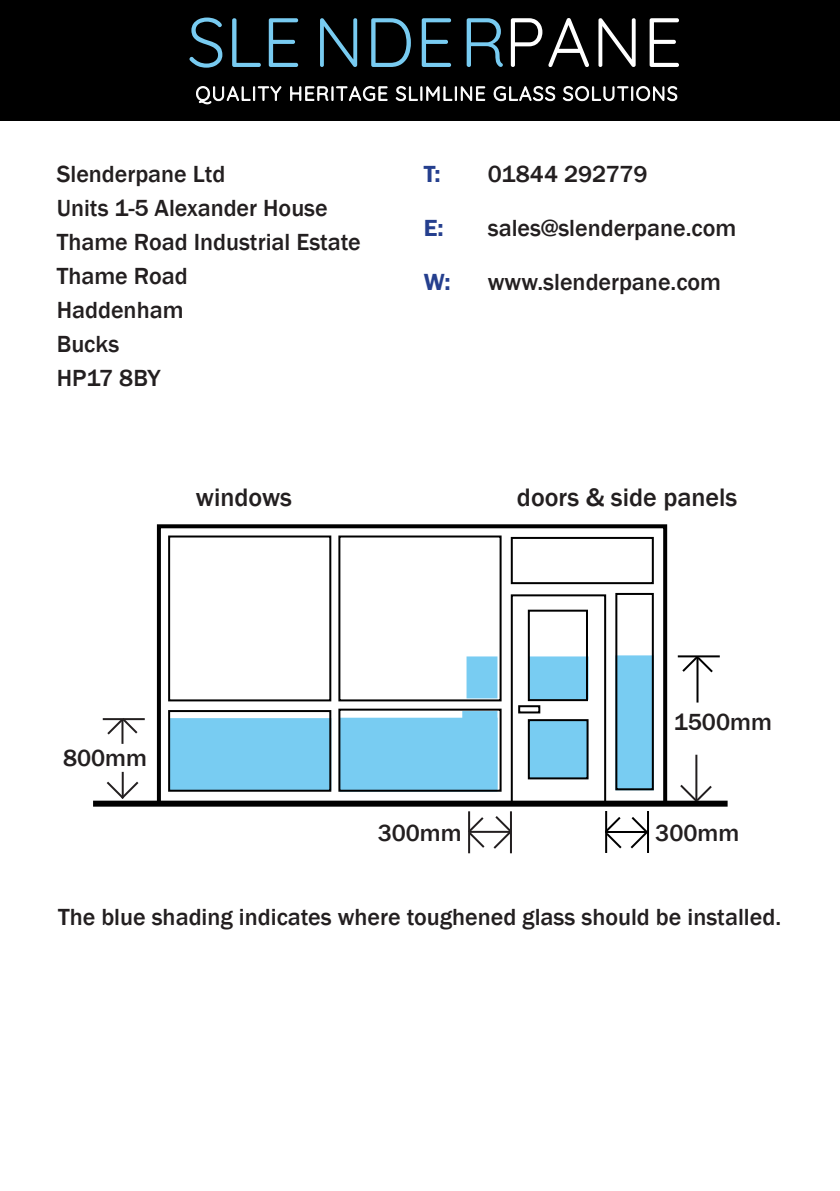
<style>
.page{position:relative;width:840px;height:1191px;background:#fff}
.page>*{position:absolute;margin:0;border:0;box-sizing:border-box;transform-origin:0 0}
.t1{font:69.6px "Quicksand";letter-spacing:.015em;color:#78cbf1}
.t2{font:500 26px "Franklin Gothic";color:#231f20}
.t3{font:500 24px "Franklin Gothic";color:#231f20}
.t4{font:600 24px "Franklin Gothic";color:#253f8e}
.s1{color:#fff}
</style>
<div class="page">
<div style="left:0;top:0;width:839px;height:121px;background:#000"></div>
<svg style="left:196px;top:86px;width:85px;height:18px"></svg>
<svg style="left:290px;top:86px;width:97px;height:16px"></svg>
<svg style="left:396px;top:86px;width:89px;height:15px"></svg>
<svg style="left:493px;top:86px;width:61px;height:16px"></svg>
<svg style="left:562px;top:86px;width:114px;height:15px"></svg>
<div style="left:528px;top:656px;width:60px;height:43px;background:#78ccf2;border:2px solid #78ccf2"></div>
<div style="left:615px;top:655px;width:38px;height:135px;background:#78ccf2;border:2px solid #78ccf2"></div>
<div style="left:528px;top:720px;width:59px;height:58px;background:#78ccf2"></div>
<div style="left:339px;top:717px;width:158px;height:74px;background:#78ccf2;border:2px solid #78ccf2"></div>
<div style="left:462px;top:711px;width:35px;height:78px;background:#78ccf2"></div>
<div style="left:169px;top:718px;width:162px;height:72px;background:#78ccf2;border:2px solid #78ccf2"></div>
<div style="left:157px;top:524px;width:509px;height:281px;border:4px solid #000"></div>
<div style="left:168px;top:535px;width:163px;height:166px;border:2px solid #000"></div>
<div style="left:338px;top:535px;width:163px;height:166px;border:2px solid #000"></div>
<div style="left:510px;top:537px;width:143px;height:47px;border:2px solid #000"></div>
<div style="left:168px;top:710px;width:163px;height:81px;border:2px solid #000"></div>
<div style="left:338px;top:708px;width:163px;height:83px;border:2px solid #000"></div>
<div style="left:510px;top:594px;width:95px;height:211px;border:2px solid #000"></div>
<div style="left:615px;top:593px;width:38px;height:197px;border:2px solid #000"></div>
<div style="left:527px;top:609px;width:60px;height:92px;border:2px solid #000"></div>
<div style="left:527px;top:719px;width:61px;height:60px;border:2px solid #000"></div>
<div style="left:466px;top:656px;width:31px;height:42px;background:#78ccf2;border:2px solid #78ccf2"></div>
<hr style="left:604px;top:811px;width:2px;height:42px;background:#000">
<hr style="left:646px;top:811px;width:2px;height:42px;background:#000">
<svg style="left:604px;top:814px;width:45px;height:36px"></svg>
<hr style="left:468px;top:811px;width:2px;height:42px;background:#231f20">
<hr style="left:509px;top:811px;width:2px;height:42px;background:#231f20">
<svg style="left:468px;top:814px;width:44px;height:37px"></svg>
<div style="left:518px;top:705px;width:22px;height:8px;border:2px solid #000"></div>
<hr style="left:696px;top:656px;width:2px;height:46px;background:#000">
<hr style="left:677px;top:655px;width:42px;height:2px;background:#000">
<svg style="left:679px;top:655px;width:35px;height:19px"></svg>
<svg style="left:680px;top:782px;width:32px;height:18px"></svg>
<hr style="left:695px;top:754px;width:2px;height:46px;background:#231f20">
<hr style="left:121px;top:719px;width:2px;height:25px;background:#231f20">
<hr style="left:103px;top:718px;width:42px;height:2px;background:#231f20">
<svg style="left:105px;top:718px;width:34px;height:18px"></svg>
<hr style="left:122px;top:772px;width:2px;height:24px;background:#231f20">
<svg style="left:106px;top:779px;width:33px;height:20px"></svg>
<div style="left:93px;top:800px;width:634px;height:6px;background:#000"></div>
<p class="t1" style="left:187px;top:-12px;width:496px">SLE NDER<span class="s1">PANE</span></p>
<p class="t3" style="left:57px;top:159px;width:170px">Slenderpane Ltd</p>
<p class="t3" style="left:57px;top:193px;width:272px">Units 1-5 Alexander House</p>
<p class="t3" style="left:57px;top:227px;width:305px">Thame Road Industrial Estate</p>
<p class="t3" style="left:57px;top:261px;width:132px">Thame Road</p>
<p class="t3" style="left:57px;top:295px;width:128px">Haddenham</p>
<p class="t3" style="left:57px;top:329px;width:64px">Bucks</p>
<p class="t3" style="left:57px;top:363px;width:105px">HP17 8BY</p>
<p class="t4" style="left:423px;top:159px;width:18px">T:</p>
<p class="t3" style="left:487px;top:159px;width:161px">01844 292779</p>
<p class="t4" style="left:423px;top:213px;width:21px">E:</p>
<p class="t3" style="left:487px;top:213px;width:250px">sales@slenderpane.com</p>
<p class="t4" style="left:423px;top:267px;width:28px">W:</p>
<p class="t3" style="left:487px;top:267px;width:235px">www.slenderpane.com</p>
<p class="t2" style="left:196px;top:481px;width:98px">windows</p>
<p class="t2" style="left:516px;top:481px;width:222px">doors &amp; side panels</p>
<p class="t3" style="left:63px;top:743px;width:85px">800mm</p>
<p class="t3" style="left:673px;top:707px;width:100px">1500mm</p>
<p class="t3" style="left:377px;top:818px;width:85px">300mm</p>
<p class="t3" style="left:655px;top:818px;width:85px">300mm</p>
<p class="t3" style="left:58px;top:902px;width:724px">The blue shading indicates where toughened glass should be installed.</p>
</div>
